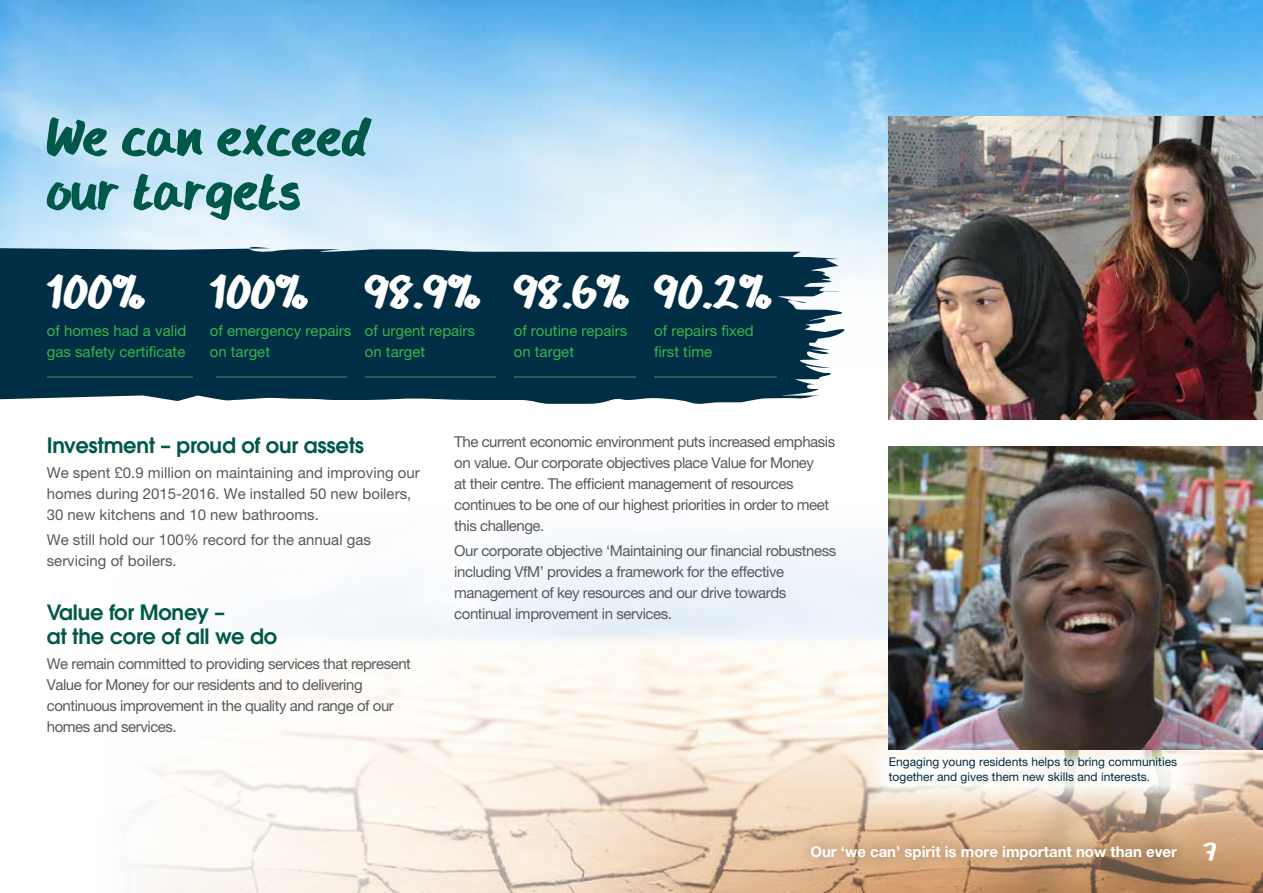
<style>
.page{position:relative;width:1263px;height:893px;background:#fff}
.page>*{position:absolute;margin:0;border:0;box-sizing:border-box;transform-origin:0 0}
.t1{font:56.25px/54px "HANDYHANDY";color:#005948}
.t2{font:49.5px "HANDYHANDY";color:#fff}
.t3{font:27px "HANDYHANDY";color:#fff}
.t4{font:600 21px/24px "Avant Garde";letter-spacing:-.01em;color:#005948}
.t5{font:15px/21px "Helvetica Neue LT Pro";letter-spacing:-.03em;color:#58595b}
.t6{font:15px/21px "Helvetica Neue LT Pro";color:#58595b}
.t7{font:15px/21px "Helvetica Neue LT Pro";color:#38b54a}
.t8{font:700 15px "Helvetica Neue LT Pro";color:#fff}
.t9{font:12px/15px "Helvetica Neue LT Pro";color:#002e44}
</style>
<div class="page">
<img style="left:143px;top:717px;width:746px;height:176px">
<svg style="left:502px;top:723px;width:761px;height:170px;background:#e6ceb5"></svg>
<img style="left:0;top:0;width:1263px;height:717px">
<img style="left:0;top:552px;width:1px;height:165px">
<div style="left:797px;top:833px;width:392px;height:40px;background:#000;opacity:.43"></div>
<svg style="left:846px;top:721px;width:417px;height:107px"></svg>
<svg style="left:0;top:247px;width:852px;height:157px;background:#164054"></svg>
<img style="left:889px;top:117px;width:374px;height:303px">
<img style="left:889px;top:446px;width:374px;height:303px">
<hr style="left:47px;top:376px;width:146px;height:2px;background:#2c6f60">
<hr style="left:216px;top:376px;width:131px;height:2px;background:#2c6f60">
<hr style="left:365px;top:376px;width:131px;height:2px;background:#2c6f60">
<hr style="left:514px;top:376px;width:122px;height:2px;background:#2c6f60">
<hr style="left:654px;top:376px;width:123px;height:2px;background:#2c6f60">
<h1 class="t1" style="left:47px;top:111px;width:327px">We can exceed our targets</h1>
<h2 class="t2" style="left:47px;top:268px;width:101px">100%</h2>
<h2 class="t2" style="left:210px;top:268px;width:565px">100% 98.9% 98.6% 90.2%</h2>
<p class="t7" style="left:47px;top:320px;width:141px">of homes had a valid gas safety certificate</p>
<p class="t7" style="left:210px;top:320px;width:143px">of emergency repairs on target</p>
<p class="t7" style="left:365px;top:320px;width:112px">of urgent repairs on target</p>
<p class="t7" style="left:514px;top:320px;width:115px">of routine repairs on target</p>
<p class="t7" style="left:654px;top:320px;width:101px">of repairs fixed first time</p>
<h3 class="t4" style="left:47px;top:433px;width:319px">Investment – proud of our assets</h3>
<p class="t6" style="left:47px;top:462px;width:374px">We spent £0.9 million on maintaining and improving our homes during 2015-2016. We installed 50 new boilers,<br>30 new kitchens and 10 new bathrooms.</p>
<p class="t6" style="left:47px;top:529px;width:326px">We still hold our 100% record for the annual gas servicing of boilers.</p>
<h3 class="t4" style="left:47px;top:600px;width:232px">Value for Money –<br>at the core of all we do</h3>
<p class="t5" style="left:47px;top:653px;width:366px">We remain committed to providing services that represent Value for Money for our residents and to delivering continuous improvement in the quality and range of our homes and services.</p>
<p class="t5" style="left:454px;top:431px;width:382px">The current economic environment puts increased emphasis on value. Our corporate objectives place Value for Money<br>at their centre. The efficient management of resources continues to be one of our highest priorities in order to meet this challenge.</p>
<p class="t5" style="left:454px;top:540px;width:383px">Our corporate objective ‘Maintaining our financial robustness including VfM’ provides a framework for the effective management of key resources and our drive towards continual improvement in services.</p>
<p class="t9" style="left:889px;top:754px;width:290px">Engaging young residents helps to bring communities together and gives them new skills and interests.</p>
<p class="t8" style="left:810px;top:842px;width:368px">Our ‘we can’ spirit is more important now than ever</p>
<h3 class="t3" style="left:1203px;top:839px;width:15px">7</h3>
</div>
